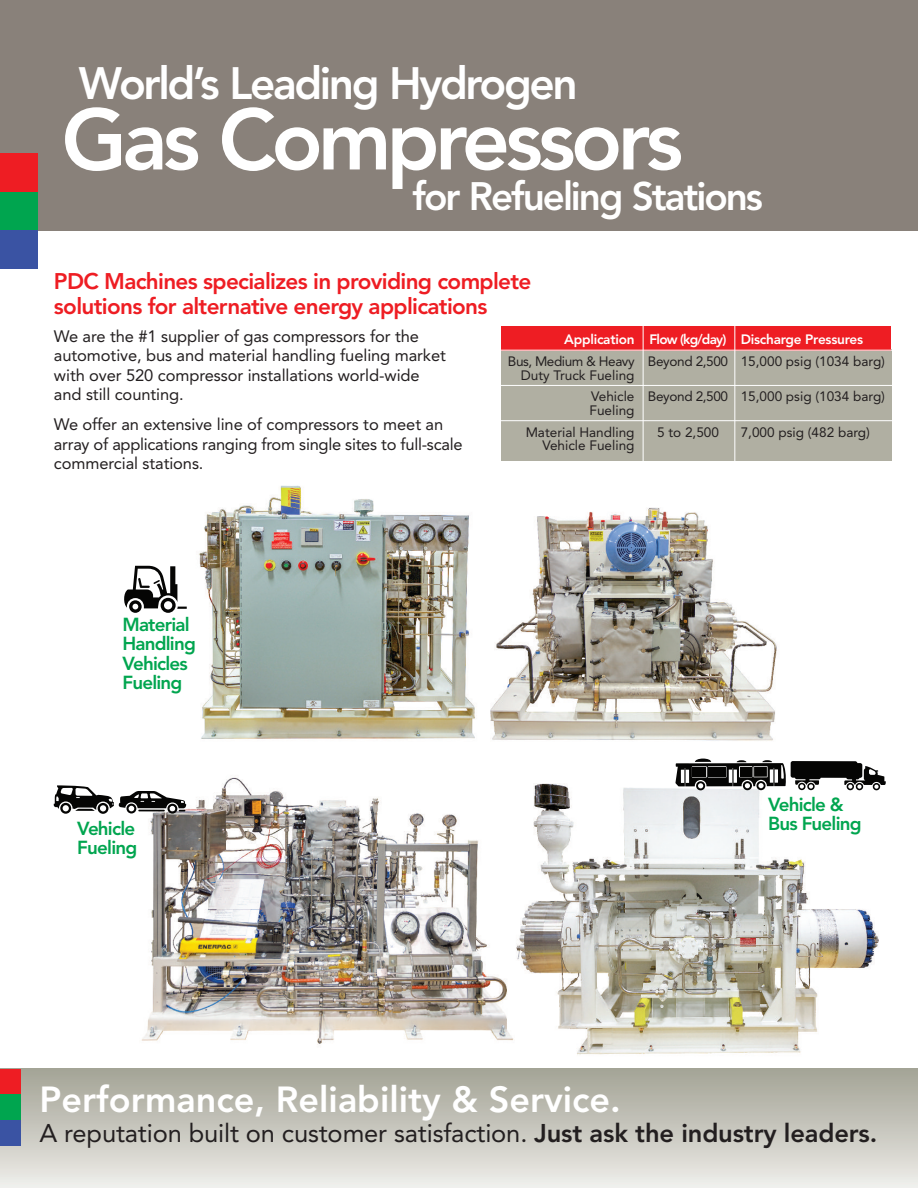
<style>
.page{position:relative;width:918px;height:1188px;background:#fff}
.page>*{position:absolute;margin:0;border:0;box-sizing:border-box;transform-origin:0 0}
.t1{font:800 85.65px "Avenir";letter-spacing:-.055em;color:#fff}
.t2{font:800 45px "Avenir";letter-spacing:-.055em;color:#fff}
.t3{font:800 39.3px "Avenir";letter-spacing:-.055em;color:#fff}
.t4{font:800 36px "Avenir";color:#fff}
.t5{font:25.5px "Avenir";letter-spacing:-.005em;color:#231f20}
.t6{font:800 22.5px/25.5px "Avenir";letter-spacing:-.03em;color:#ee1d23}
.t7{font:800 18.75px/19.5px "Avenir";letter-spacing:-.04em;color:#00a54f}
.t8{font:16.5px/19.5px "Avenir";letter-spacing:-.005em;color:#231f20}
.t9{font:13.65px/13.6px "Avenir";color:#231f20}
.t10{font:800 13.65px "Avenir";letter-spacing:-.02em;color:#fff}
.s1{font-weight:800}
</style>
<div class="page">
<div style="left:0;top:1069px;width:918px;height:119px;background:linear-gradient(to bottom,#a2a294,#eeedea)"></div>
<div style="left:0;top:0;width:918px;height:230px;background:#89817a"></div>
<div style="left:0;top:153px;width:38px;height:39px;background:#ee1d23"></div>
<div style="left:0;top:192px;width:38px;height:38px;background:#00a54f"></div>
<div style="left:0;top:230px;width:38px;height:39px;background:#3a53a3"></div>
<div style="left:0;top:1069px;width:21px;height:26px;background:#ee1d23"></div>
<div style="left:0;top:1095px;width:21px;height:25px;background:#00a54f"></div>
<div style="left:0;top:1120px;width:21px;height:26px;background:#3a53a3"></div>
<img style="left:516px;top:783px;width:363px;height:272px">
<img style="left:199px;top:485px;width:578px;height:256px">
<div style="left:501px;top:349px;width:390px;height:112px;background:#b0afa2"></div>
<div style="left:501px;top:326px;width:390px;height:25px;background:#ee1d23"></div>
<hr style="left:500px;top:350px;width:399px;height:1px;background:#fff">
<hr style="left:500px;top:385px;width:399px;height:1px;background:#fff">
<hr style="left:500px;top:420px;width:399px;height:1px;background:#fff">
<hr style="left:643px;top:323px;width:1px;height:140px;background:#fff">
<hr style="left:734px;top:323px;width:1px;height:140px;background:#fff">
<img style="left:129px;top:777px;width:385px;height:268px">
<svg style="left:124px;top:566px;width:63px;height:47px"></svg>
<svg style="left:53px;top:782px;width:133px;height:31px"></svg>
<svg style="left:673px;top:758px;width:213px;height:34px"></svg>
<h2 class="t2" style="left:79px;top:65px;width:500px">World’s Leading Hydrogen</h2>
<h1 class="t1" style="left:62px;top:105px;width:623px">Gas Compressors</h1>
<h3 class="t3" style="left:413px;top:180px;width:352px">for Refueling Stations</h3>
<h3 class="t6" style="left:54px;top:270px;width:479px">PDC Machines specializes in providing complete solutions for alternative energy applications</h3>
<p class="t8" style="left:54px;top:327px;width:393px">We are the #1 supplier of gas compressors for the automotive, bus and material handling fueling market with over 520 compressor installations world-wide and still counting.</p>
<p class="t8" style="left:54px;top:416px;width:410px">We offer an extensive line of compressors to meet an array of applications ranging from single sites to full-scale commercial stations.</p>
<p class="t10" style="left:564px;top:334px;width:300px">Application Flow (kg/day) Discharge Pressures</p>
<p class="t9" style="left:521px;top:356px;width:366px;text-indent:-13px">Bus, Medium &amp; Heavy Beyond 2,500 15,000 psig (1034 barg)<br>Duty Truck Fueling</p>
<p class="t9" style="left:590px;top:391px;width:297px">Vehicle Beyond 2,500 15,000 psig (1034 barg)<br>Fueling</p>
<p class="t9" style="left:526px;top:426px;width:110px">Material Handling</p>
<p class="t9" style="left:657px;top:426px;width:63px">5 to 2,500</p>
<p class="t9" style="left:741px;top:426px;width:131px">7,000 psig (482 barg)</p>
<p class="t9" style="left:542px;top:440px;width:94px">Vehicle Fueling</p>
<p class="t7" style="left:122px;top:616px;width:75px">Material<br>Handling<br>Vehicles<br>Fueling</p>
<p class="t7" style="left:768px;top:796px;width:77px">Vehicle &amp;</p>
<p class="t7" style="left:77px;top:820px;width:59px">Vehicle</p>
<p class="t7" style="left:768px;top:816px;width:95px">Bus Fueling</p>
<p class="t7" style="left:77px;top:839px;width:61px">Fueling</p>
<h3 class="t4" style="left:39px;top:1084px;width:583px">Performance, Reliability &amp; Service.</h3>
<h3 class="t5" style="left:39px;top:1122px;width:839px">A reputation built on customer satisfaction. <span class="s1">Just ask the industry leaders.</span></h3>
</div>
